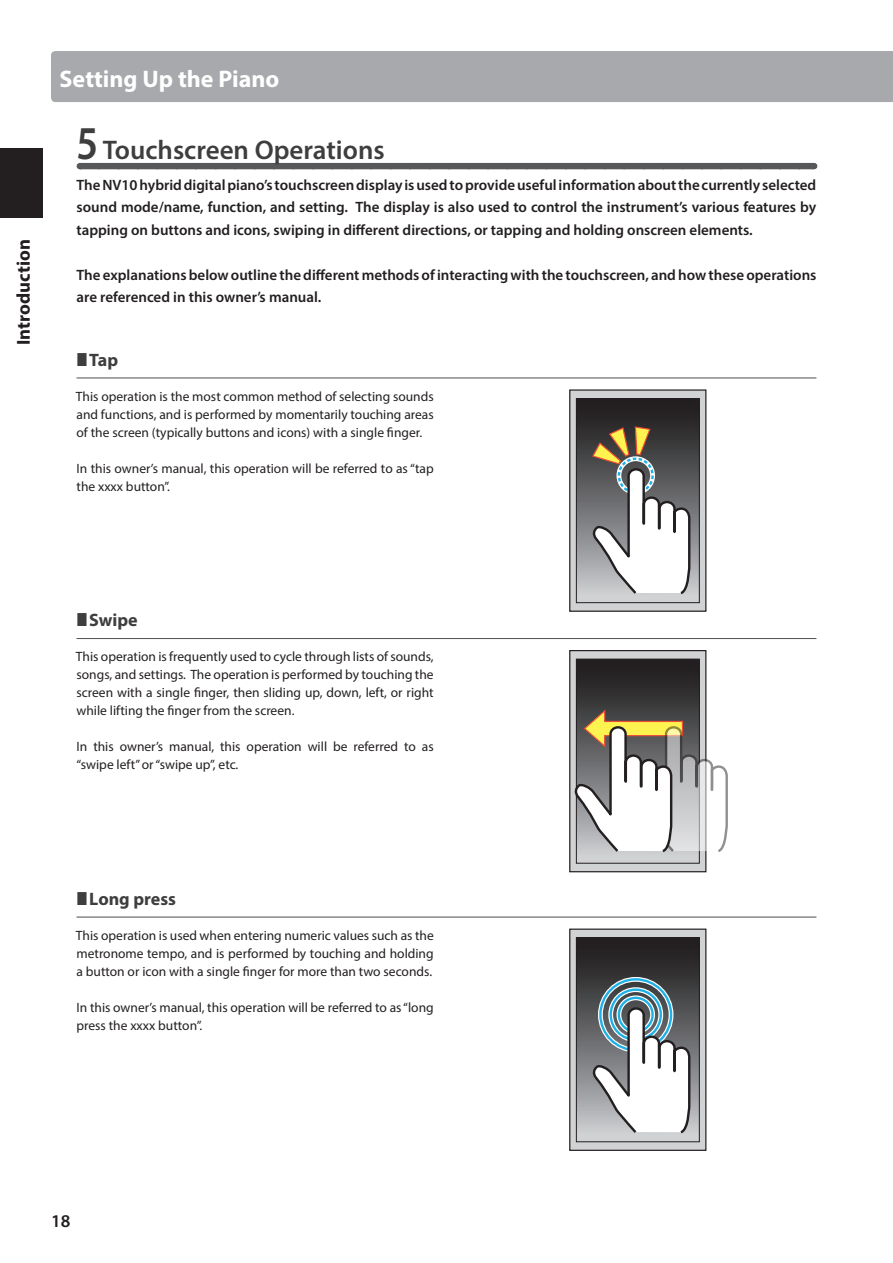
<style>
.page{position:relative;width:893px;height:1263px;background:#fff}
.page>*{position:absolute;margin:0;border:0;box-sizing:border-box;transform-origin:0 0}
.t1{font:600 27px "Myriad Pro";color:#3e3e3f}
.t2{font:700 24px "Myriad Pro";color:#fff}
.t3{font:700 18.75px "Myriad Pro";color:#231f20}
.t4{font:700 18px "Myriad Pro";color:#3e3e3f}
.t5{font:600 18px "Myriad Pro";color:#231f20}
.t6{font:600 15px/22.5px "Myriad Pro";color:#231f20;text-align:justify}
.t7{font:13.5px/18px "Myriad Pro";color:#231f20;text-align:justify}
.s1{font-size:47.25px}
</style>
<div class="page">
<div style="left:0;top:149px;width:43px;height:69px;background:#231f20"></div>
<div style="left:51px;top:51px;width:842px;height:51px;background:#a8a9ad"></div>
<div style="left:80px;top:163px;width:733px;height:6px;background:#57585a"></div>
<hr style="left:77px;top:377px;width:739px;height:1px;background:#57585a">
<hr style="left:77px;top:638px;width:739px;height:1px;background:#57585a">
<hr style="left:77px;top:916px;width:739px;height:1px;background:#57585a">
<div style="left:570px;top:390px;width:136px;height:221px;background:#d1d2d4"></div>
<div style="left:569px;top:389px;width:137px;height:223px;border:1px solid #231f20"></div>
<svg style="left:578px;top:400px;width:120px;height:187px;background:#4c4b4d"></svg>
<div style="left:576px;top:398px;width:124px;height:205px;border:1px solid #231f20"></div>
<svg style="left:591px;top:426px;width:101px;height:169px;background:#a09e9a"></svg>
<div style="left:570px;top:651px;width:136px;height:221px;background:#d1d2d4"></div>
<div style="left:569px;top:650px;width:137px;height:222px;border:1px solid #231f20"></div>
<svg style="left:578px;top:661px;width:120px;height:47px;background:#2d2a2b"></svg>
<div style="left:576px;top:659px;width:124px;height:204px;border:1px solid #231f20"></div>
<svg style="left:574px;top:708px;width:154px;height:146px"></svg>
<div style="left:570px;top:929px;width:136px;height:221px;background:#d1d2d4"></div>
<div style="left:569px;top:928px;width:137px;height:223px;border:1px solid #231f20"></div>
<svg style="left:578px;top:939px;width:120px;height:187px;background:#494b4e"></svg>
<div style="left:576px;top:937px;width:124px;height:205px;border:1px solid #231f20"></div>
<div style="left:616px;top:995px;width:39px;height:39px;border:5px solid #fff;border-radius:50%"></div>
<div style="left:618px;top:997px;width:36px;height:36px;border:2px solid #1fb0e6;border-radius:50%"></div>
<div style="left:608px;top:987px;width:55px;height:55px;border:5px solid #fff;border-radius:50%"></div>
<div style="left:609px;top:988px;width:53px;height:53px;border:2px solid #1fb0e6;border-radius:50%"></div>
<div style="left:598px;top:977px;width:75px;height:75px;border:5px solid #fff;border-radius:50%"></div>
<svg style="left:591px;top:1006px;width:101px;height:128px;background:#b4babd"></svg>
<h3 class="t3" style="left:11px;top:345px;width:107px;rotate:-90deg">Introduction</h3>
<h2 class="t2" style="left:60px;top:63px;width:221px">Setting Up the Piano</h2>
<h1 class="t1" style="left:77px;top:132px;width:310px"><span class="s1">5</span> Touchscreen Operations</h1>
<p class="t6" style="left:77px;top:173px;width:741px">The NV10 hybrid digital piano’s touchscreen display is used to provide useful information about the currently selected sound mode/name, function, and setting. The display is also used to control the instrument’s various features by tapping on buttons and icons, swiping in different directions, or tapping and holding onscreen elements.</p>
<p class="t6" style="left:77px;top:263px;width:741px">The explanations below outline the different methods of interacting with the touchscreen, and how these operations are referenced in this owner’s manual.</p>
<h3 class="t4" style="left:89px;top:348px;width:30px">Tap</h3>
<p class="t7" style="left:76px;top:387px;width:359px">This operation is the most common method of selecting sounds and functions, and is performed by momentarily touching areas of the screen (typically buttons and icons) with a single finger.</p>
<p class="t7" style="left:77px;top:459px;width:359px">In this owner’s manual, this operation will be referred to as “tap the xxxx button”.</p>
<h3 class="t4" style="left:89px;top:608px;width:50px">Swipe</h3>
<p class="t7" style="left:76px;top:647px;width:359px">This operation is frequently used to cycle through lists of sounds, songs, and settings. The operation is performed by touching the screen with a single finger, then sliding up, down, left, or right while lifting the finger from the screen.</p>
<p class="t7" style="left:77px;top:737px;width:359px">In this owner’s manual, this operation will be referred to as “swipe left” or “swipe up”, etc.</p>
<h3 class="t4" style="left:89px;top:887px;width:88px">Long press</h3>
<p class="t7" style="left:76px;top:926px;width:359px">This operation is used when entering numeric values such as the metronome tempo, and is performed by touching and holding a button or icon with a single finger for more than two seconds.</p>
<p class="t7" style="left:77px;top:998px;width:359px">In this owner’s manual, this operation will be referred to as “long press the xxxx button”.</p>
<h3 class="t5" style="left:51px;top:1209px;width:21px">18</h3>
</div>
